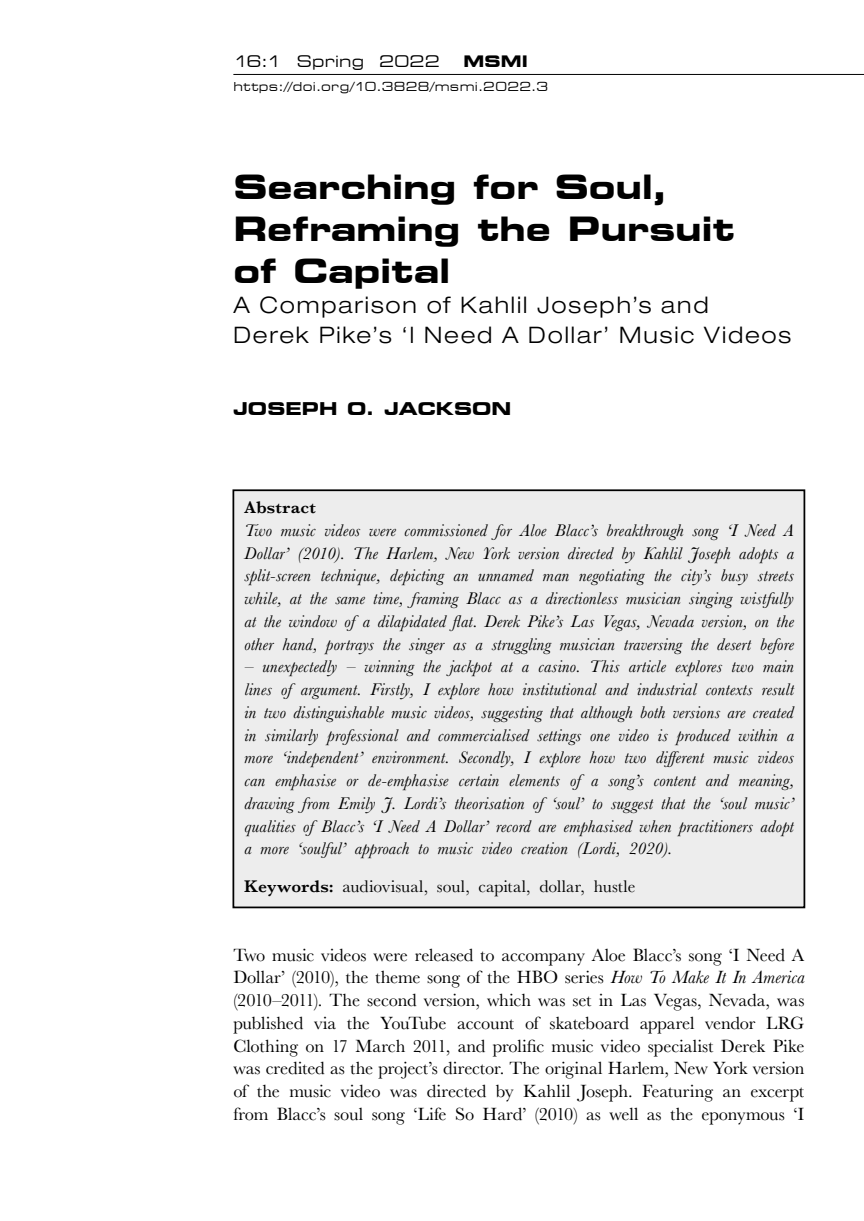
<style>
.page{position:relative;width:864px;height:1221px;background:#fff}
.page>*{position:absolute;margin:0;border:0;box-sizing:border-box;transform-origin:0 0}
.t1{font:700 expanded 33.25px/42px "Square 721 BT";color:#000}
.t2{font:300 expanded 22.75px/29.8px "Helvetica Neue LT Std";letter-spacing:.08em;color:#000}
.t3{font:18.38px/22.8px "Baskerville MT Std";letter-spacing:-.005em;color:#000;text-align:justify}
.t4{font:italic 17.5px/22.8px "Baskerville MT Std";letter-spacing:.015em;color:#000;text-align:justify}
.t5{font:17.5px "Baskerville MT Std";letter-spacing:.005em;color:#000}
.t6{font:700 expanded 17.5px "Square 721 BT";letter-spacing:.005em;color:#000}
.t7{font:600 17.5px "Baskerville MT Std";letter-spacing:.02em;color:#000}
.t8{font:expanded 15.75px "Square 721 BT";letter-spacing:.015em;color:#000}
.t9{font:700 expanded 15.75px "Square 721 BT";color:#000}
.t10{font:expanded 12.25px "Square 721 BT";letter-spacing:.025em;color:#000}
.s1{font-weight:600}
.s2{font-style:italic}
</style>
<div class="page">
<hr style="left:233px;top:74px;width:630px;height:1px;background:#000">
<div style="left:233px;top:490px;width:571px;height:417px;background:#ededed"></div>
<div style="left:232px;top:489px;width:572px;height:419px;border:2px solid #000"></div>
<p class="t8" style="left:233px;top:52px;width:208px">16:1 Spring 2022</p>
<p class="t9" style="left:463px;top:52px;width:66px">MSMI</p>
<p class="t10" style="left:233px;top:79px;width:316px">https://doi.org/10.3828/msmi.2022.3</p>
<h1 class="t1" style="left:233px;top:166px;width:502px">Searching for Soul,<br>Reframing the Pursuit of Capital</h1>
<h2 class="t2" style="left:233px;top:289px;width:559px">A Comparison of Kahlil Joseph’s and<br>Derek Pike’s ‘I Need A Dollar’ Music Videos</h2>
<p class="t6" style="left:233px;top:398px;width:279px">JOSEPH O. JACKSON</p>
<p class="t7" style="left:244px;top:497px;width:73px">Abstract</p>
<p class="t4" style="left:244px;top:518px;width:550px">Two music videos were commissioned for Aloe Blacc’s breakthrough song ‘I Need A Dollar’ (2010). The Harlem, New York version directed by Kahlil Joseph adopts a split-screen technique, depicting an unnamed man negotiating the city’s busy streets while, at the same time, framing Blacc as a directionless musician singing wistfully at the window of a dilapidated flat. Derek Pike’s Las Vegas, Nevada version, on the other hand, portrays the singer as a struggling musician traversing the desert before</p>
<p class="t4" style="left:244px;top:655px;width:550px">– unexpectedly – winning the jackpot at a casino. This article explores two main lines of argument. Firstly, I explore how institutional and industrial contexts result in two distinguishable music videos, suggesting that although both versions are created in similarly professional and commercialised settings one video is produced within a more ‘independent’ environment. Secondly, I explore how two different music videos can emphasise or de-emphasise certain elements of a song’s content and meaning, drawing from Emily J. Lordi’s theorisation of ‘soul’ to suggest that the ‘soul music’ qualities of Blacc’s ‘I Need A Dollar’ record are emphasised when practitioners adopt a more ‘soulful’ approach to music video creation (Lordi, 2020).</p>
<p class="t5" style="left:244px;top:876px;width:392px"><span class="s1">Keywords:</span> audiovisual, soul, capital, dollar, hustle</p>
<p class="t3" style="left:233px;top:943px;width:572px">Two music videos were released to accompany Aloe Blacc’s song ‘I Need A Dollar’ (2010), the theme song of the HBO series <span class="s2">How To Make It In America </span>(2010–2011). The second version, which was set in Las Vegas, Nevada, was published via the YouTube account of skateboard apparel vendor LRG Clothing on 17 March 2011, and prolific music video specialist Derek Pike was credited as the project’s director. The original Harlem, New York version of the music video was directed by Kahlil Joseph. Featuring an excerpt from Blacc’s soul song ‘Life So Hard’ (2010) as well as the eponymous ‘I</p>
</div>
